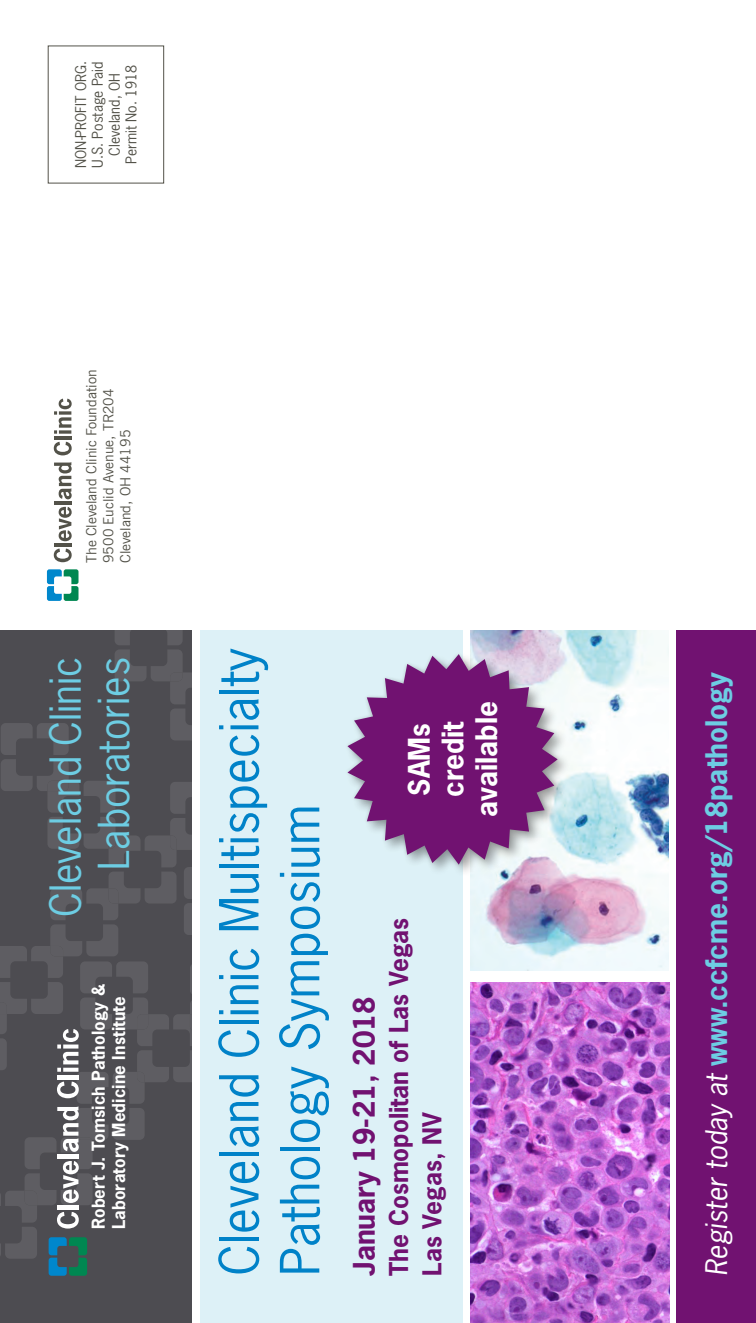
<style>
.page{position:relative;width:756px;height:1323px;background:#fff}
.page>*{position:absolute;margin:0;border:0;box-sizing:border-box;transform-origin:0 0}
.t1{font:50.75px/60.9px "News Gothic Std";color:#0082c8}
.t2{font:40.25px/48.3px "News Gothic Std";color:#6dcde3;text-align:right}
.t3{font:700 28px "News Gothic Std";color:#6dcde3}
.t4{font:700 28px "News Gothic Std";color:#fff}
.t5{font:700 28px "News Gothic Std";color:#711271}
.t6{font:700 24.5px/33.2px "News Gothic Std";color:#711271}
.t7{font:700 16.8px/20.1px "News Gothic Std";letter-spacing:.01em;color:#fff}
.t8{font:14.17px "News Gothic BT";color:#535249}
.t9{font:14px "News Gothic Std";color:#535249}
.s1{font-weight:400;font-style:italic;color:#fff}
</style>
<div class="page">
<div style="left:0;top:630px;width:192px;height:693px;background:#4d4c51"></div>
<svg style="left:0;top:630px;width:192px;height:646px"></svg>
<div style="left:200px;top:630px;width:262px;height:693px;background:#ddf1f7"></div>
<div style="left:48px;top:46px;width:116px;height:138px;border:1px solid #535249"></div>
<svg style="left:47px;top:569px;width:32px;height:32px"></svg>
<svg style="left:54px;top:549px;width:18px;height:13px"></svg>
<hr style="left:54px;top:543px;width:17px;height:4px;background:#535249">
<svg style="left:59px;top:507px;width:13px;height:34px"></svg>
<hr style="left:54px;top:501px;width:17px;height:4px;background:#535249">
<svg style="left:54px;top:442px;width:18px;height:13px"></svg>
<hr style="left:54px;top:436px;width:17px;height:4px;background:#535249">
<svg style="left:54px;top:399px;width:18px;height:35px"></svg>
<svg style="left:54px;top:462px;width:18px;height:37px"></svg>
<img style="left:470px;top:983px;width:199px;height:340px">
<img style="left:470px;top:630px;width:199px;height:340px">
<div style="left:345px;top:651px;width:226px;height:227px;background:#231f20;opacity:.4"></div>
<img style="left:345px;top:648px;width:219px;height:223px">
<svg style="left:347px;top:654px;width:211px;height:211px;fill:#711271"></svg>
<div style="left:676px;top:630px;width:80px;height:693px;background:#711271"></div>
<p class="t9" style="left:72px;top:168px;width:108px;rotate:-90deg">NON-PROFIT ORG.</p>
<p class="t9" style="left:89px;top:168px;width:108px;rotate:-90deg">U.S. Postage Paid</p>
<p class="t9" style="left:106px;top:156px;width:84px;rotate:-90deg">Cleveland, OH</p>
<p class="t9" style="left:122px;top:164px;width:101px;rotate:-90deg">Permit No. 1918</p>
<p class="t8" style="left:83px;top:563px;width:195px;rotate:-90deg">The Cleveland Clinic Foundation</p>
<p class="t8" style="left:100px;top:563px;width:176px;rotate:-90deg">9500 Euclid Avenue, TR204</p>
<p class="t8" style="left:117px;top:563px;width:135px;rotate:-90deg">Cleveland, OH 44195</p>
<p class="t2" style="left:41px;top:917px;width:262px;rotate:-90deg">Cleveland Clinic<br>Laboratories</p>
<p class="t7" style="left:88px;top:1229px;width:246px;rotate:-90deg">Robert J. Tomsich Pathology &amp;<br>Laboratory Medicine Institute</p>
<p class="t1" style="left:208px;top:1276px;width:629px;rotate:-90deg">Cleveland Clinic Multispecialty<br>Pathology Symposium</p>
<p class="t4" style="left:401px;top:796px;width:74px;rotate:-90deg">SAMs</p>
<p class="t4" style="left:434px;top:797px;width:77px;rotate:-90deg">credit</p>
<p class="t4" style="left:468px;top:817px;width:117px;rotate:-90deg">available</p>
<p class="t5" style="left:346px;top:1276px;width:281px;rotate:-90deg">January 19-21, 2018</p>
<p class="t6" style="left:382px;top:1276px;width:359px;rotate:-90deg">The Cosmopolitan of Las Vegas<br>Las Vegas, NV</p>
<p class="t3" style="left:698px;top:1276px;width:605px;rotate:-90deg"><span class="s1">Register today at</span> www.ccfcme.org/18pathology</p>
</div>
